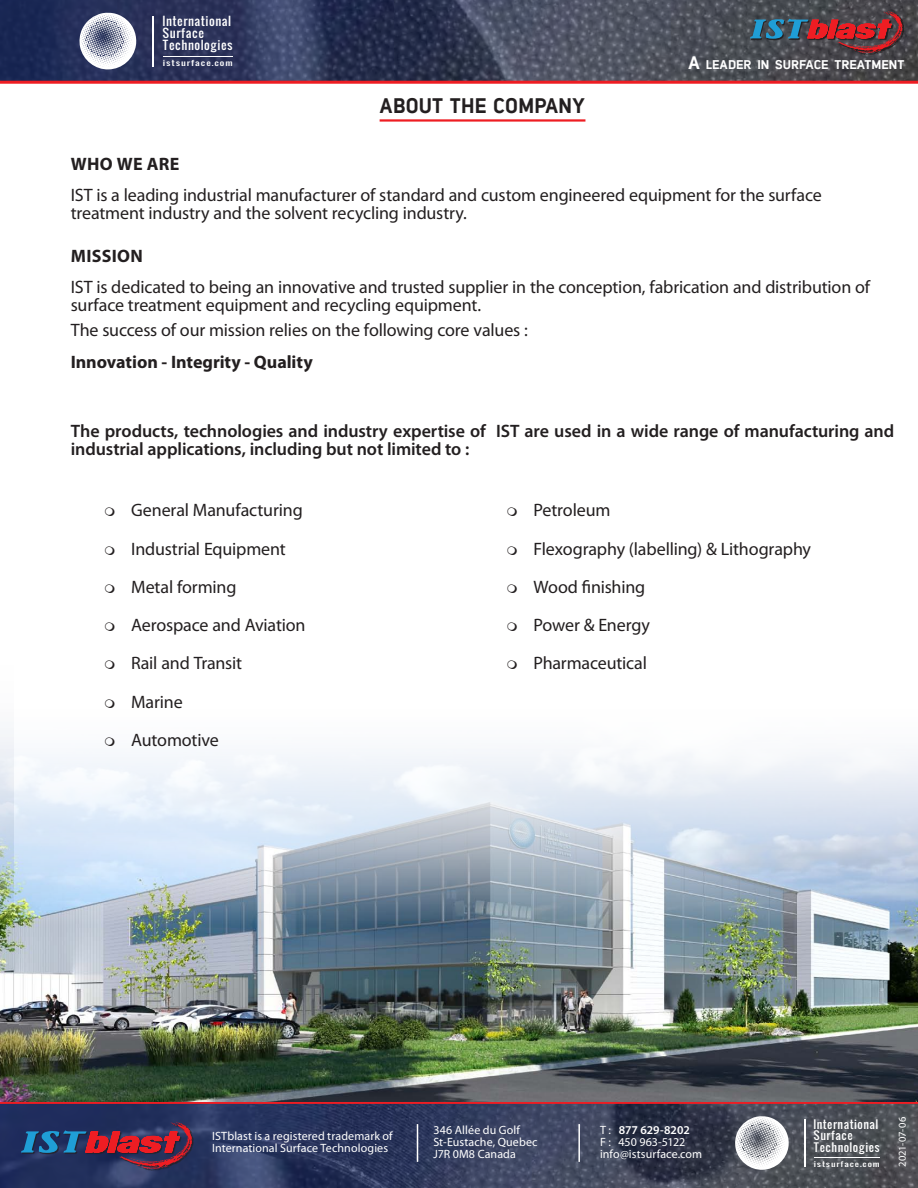
<style>
.page{position:relative;width:918px;height:1188px;background:#fff}
.page>*{position:absolute;margin:0;border:0;box-sizing:border-box;transform-origin:0 0}
.Paragraph_TOC{font:21px "Lintel Regular 6";letter-spacing:.01em;color:#231f20}
.Myriad_Pro_15-15_Bol{font:18px/18px "Myriad Pro";letter-spacing:-.01em;color:#231f20}
.Myriad_Pro_15-15_Bol-2{font:600 18px/18px "Myriad Pro";letter-spacing:-.005em;color:#231f20}
.Myriad_Pro_15-15_Bol-3{font:700 18px "Myriad Pro";color:#231f20}
.Myriad_Pro_15-15_Bol-4{font:700 18px "Myriad Pro";letter-spacing:.02em;color:#231f20}
.t1{font:12.6px "Lintel Regular 6";color:#fff;scale:1.05 1}
.t2{font:12px/12px "Myriad Pro";letter-spacing:.01em;color:#fff}
.t3{font:600 12px "Myriad Pro";color:#fff}
.t4{font:11.7px/12.1px "Oswald";letter-spacing:.04em;color:#fff;scale:1.04 1}
.t5{font:11.1px/11.6px "Oswald";letter-spacing:.04em;color:#fff;scale:1.04 1}
.t6{font:10.5px "Myriad Pro";letter-spacing:-.01em;color:#fff}
.t7{font:7.2px "Oswald";letter-spacing:.09em;color:#fff;scale:1.35 1}
.t8{font:6.9px "Oswald";letter-spacing:.09em;color:#fff;scale:1.35 1}
.s1{font-size:18px}
.s2{font-weight:400}
</style>
<div class="page">
<img style="left:0;top:1104px;width:918px;height:84px">
<div style="left:22px;top:1123px;width:172px;height:47px;background:#231f20;opacity:.75"></div>
<svg style="left:21px;top:1122px;width:171px;height:47px;background:#4e3558"></svg>
<svg style="left:735px;top:1116px;width:55px;height:54px"></svg>
<hr style="left:804px;top:1119px;width:1px;height:48px;background:#fff">
<hr style="left:814px;top:1157px;width:65px;height:1px;background:#fff">
<hr style="left:0;top:1101px;width:918px;height:3px;background:#ee1d23">
<img style="left:0;top:0;width:918px;height:81px">
<svg style="left:79px;top:12px;width:58px;height:58px"></svg>
<hr style="left:152px;top:16px;width:2px;height:50px;background:#fff">
<hr style="left:163px;top:56px;width:69px;height:1px;background:#fff">
<div style="left:751px;top:12px;width:153px;height:42px;background:#231f20;opacity:.97"></div>
<svg style="left:750px;top:11px;width:153px;height:42px;background:#66444d"></svg>
<hr style="left:0;top:81px;width:918px;height:3px;background:#ee1d23">
<img style="left:0;top:730px;width:918px;height:371px">
<hr style="left:380px;top:119px;width:205px;height:3px;background:#ee1d23">
<hr style="left:578px;top:1124px;width:2px;height:38px;background:#fff">
<hr style="left:417px;top:1124px;width:1px;height:38px;background:#fff">
<svg style="left:105px;top:737px;width:10px;height:9px"></svg>
<p class="t4" style="left:162px;top:16px;width:69px">International<br>Surface<br>Technologies</p>
<p class="t7" style="left:163px;top:60px;width:53px">istsurface.com</p>
<p class="t1" style="left:688px;top:56px;width:207px"><span class="s1">A</span> LEADER IN SURFACE TREATMENT</p>
<p class="Paragraph_TOC" style="left:380px;top:91px;width:207px">ABOUT THE COMPANY</p>
<p class="Myriad_Pro_15-15_Bol-3" style="left:71px;top:152px;width:110px">WHO WE ARE</p>
<p class="Myriad_Pro_15-15_Bol" style="left:71px;top:186px;width:753px">IST is a leading industrial manufacturer of standard and custom engineered equipment for the surface treatment industry and the solvent recycling industry.</p>
<p class="Myriad_Pro_15-15_Bol-4" style="left:71px;top:244px;width:74px">MISSION</p>
<p class="Myriad_Pro_15-15_Bol" style="left:71px;top:278px;width:801px">IST is dedicated to being an innovative and trusted supplier in the conception, fabrication and distribution of surface treatment equipment and recycling equipment.</p>
<p class="Myriad_Pro_15-15_Bol" style="left:71px;top:321px;width:459px">The success of our mission relies on the following core values :</p>
<p class="Myriad_Pro_15-15_Bol-3" style="left:71px;top:350px;width:244px">Innovation - Integrity - Quality</p>
<p class="Myriad_Pro_15-15_Bol-2" style="left:71px;top:422px;width:825px">The products, technologies and industry expertise of IST are used in a wide range of manufacturing and industrial applications, including but not limited to :</p>
<p class="Myriad_Pro_15-15_Bol" style="left:131px;top:501px;width:173px">General Manufacturing</p>
<p class="Myriad_Pro_15-15_Bol" style="left:131px;top:539px;width:156px">Industrial Equipment</p>
<p class="Myriad_Pro_15-15_Bol" style="left:131px;top:577px;width:107px">Metal forming</p>
<p class="Myriad_Pro_15-15_Bol" style="left:131px;top:616px;width:176px">Aerospace and Aviation</p>
<p class="Myriad_Pro_15-15_Bol" style="left:131px;top:654px;width:112px">Rail and Transit</p>
<p class="Myriad_Pro_15-15_Bol" style="left:131px;top:692px;width:53px">Marine</p>
<p class="Myriad_Pro_15-15_Bol" style="left:131px;top:730px;width:89px">Automotive</p>
<p class="Myriad_Pro_15-15_Bol" style="left:533px;top:501px;width:79px">Petroleum</p>
<p class="Myriad_Pro_15-15_Bol" style="left:533px;top:539px;width:279px">Flexography (labelling) &amp; Lithography</p>
<p class="Myriad_Pro_15-15_Bol" style="left:533px;top:577px;width:113px">Wood finishing</p>
<p class="Myriad_Pro_15-15_Bol" style="left:533px;top:616px;width:118px">Power &amp; Energy</p>
<p class="Myriad_Pro_15-15_Bol" style="left:533px;top:654px;width:115px">Pharmaceutical</p>
<p class="t2" style="left:212px;top:1130px;width:182px">ISTblast is a registered trademark of<br>International Surface Technologies</p>
<p class="t2" style="left:433px;top:1123px;width:88px">346 Allée du Golf</p>
<p class="t2" style="left:433px;top:1135px;width:106px">St-Eustache, Quebec</p>
<p class="t2" style="left:433px;top:1147px;width:84px">J7R 0M8 Canada</p>
<p class="t3" style="left:600px;top:1122px;width:91px"><span class="s2">T :</span> 877 629-8202</p>
<p class="t2" style="left:600px;top:1135px;width:87px">F : 450 963-5122</p>
<p class="t2" style="left:600px;top:1147px;width:104px">info@istsurface.com</p>
<p class="t5" style="left:813px;top:1119px;width:66px">International<br>Surface<br>Technologies</p>
<p class="t8" style="left:814px;top:1161px;width:50px">istsurface.com</p>
<p class="t6" style="left:896px;top:1167px;width:51px;rotate:-90deg">2021-07-06</p>
</div>
